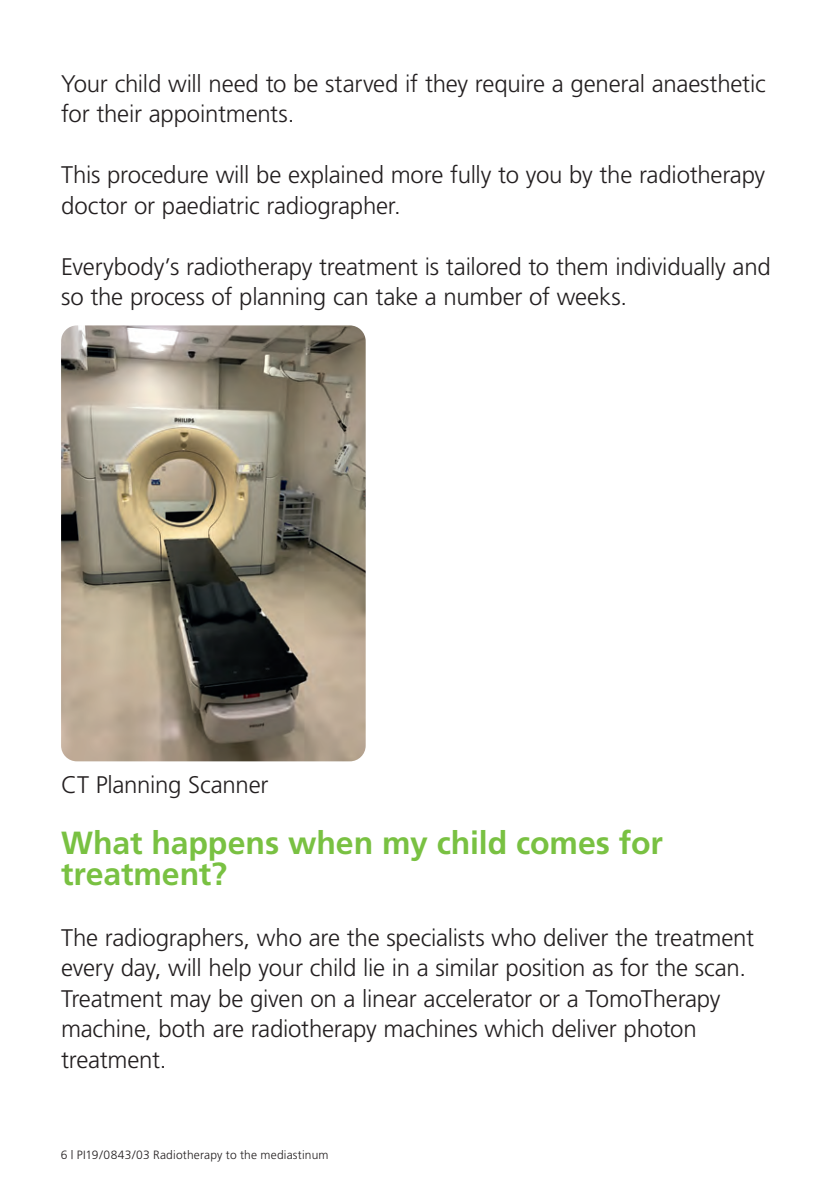
<style>
.page{position:relative;width:840px;height:1191px;background:#fff}
.page>*{position:absolute;margin:0;border:0;box-sizing:border-box;transform-origin:0 0}
.t1{font:700 32px/30.4px "Frutiger";color:#79c142}
.t2{font:300 24px/30.6px "Frutiger";letter-spacing:-.01em;color:#231f20}
.t3{font:300 12px "Frutiger";letter-spacing:.015em;color:#231f20}
</style>
<div class="page">
<img style="left:61px;top:325px;width:304px;height:436px">
<p class="t2" style="left:61px;top:68px;width:705px">Your child will need to be starved if they require a general anaesthetic for their appointments.</p>
<p class="t2" style="left:61px;top:159px;width:705px">This procedure will be explained more fully to you by the radiotherapy doctor or paediatric radiographer.</p>
<p class="t2" style="left:61px;top:251px;width:710px">Everybody’s radiotherapy treatment is tailored to them individually and so the process of planning can take a number of weeks.</p>
<p class="t2" style="left:61px;top:769px;width:209px">CT Planning Scanner</p>
<h1 class="t1" style="left:61px;top:827px;width:603px">What happens when my child comes for treatment?</h1>
<p class="t2" style="left:61px;top:922px;width:694px">The radiographers, who are the specialists who deliver the treatment every day, will help your child lie in a similar position as for the scan.<br>Treatment may be given on a linear accelerator or a TomoTherapy machine, both are radiotherapy machines which deliver photon treatment.</p>
<p class="t3" style="left:61px;top:1148px;width:269px">6 | PI19/0843/03 Radiotherapy to the mediastinum</p>
</div>
